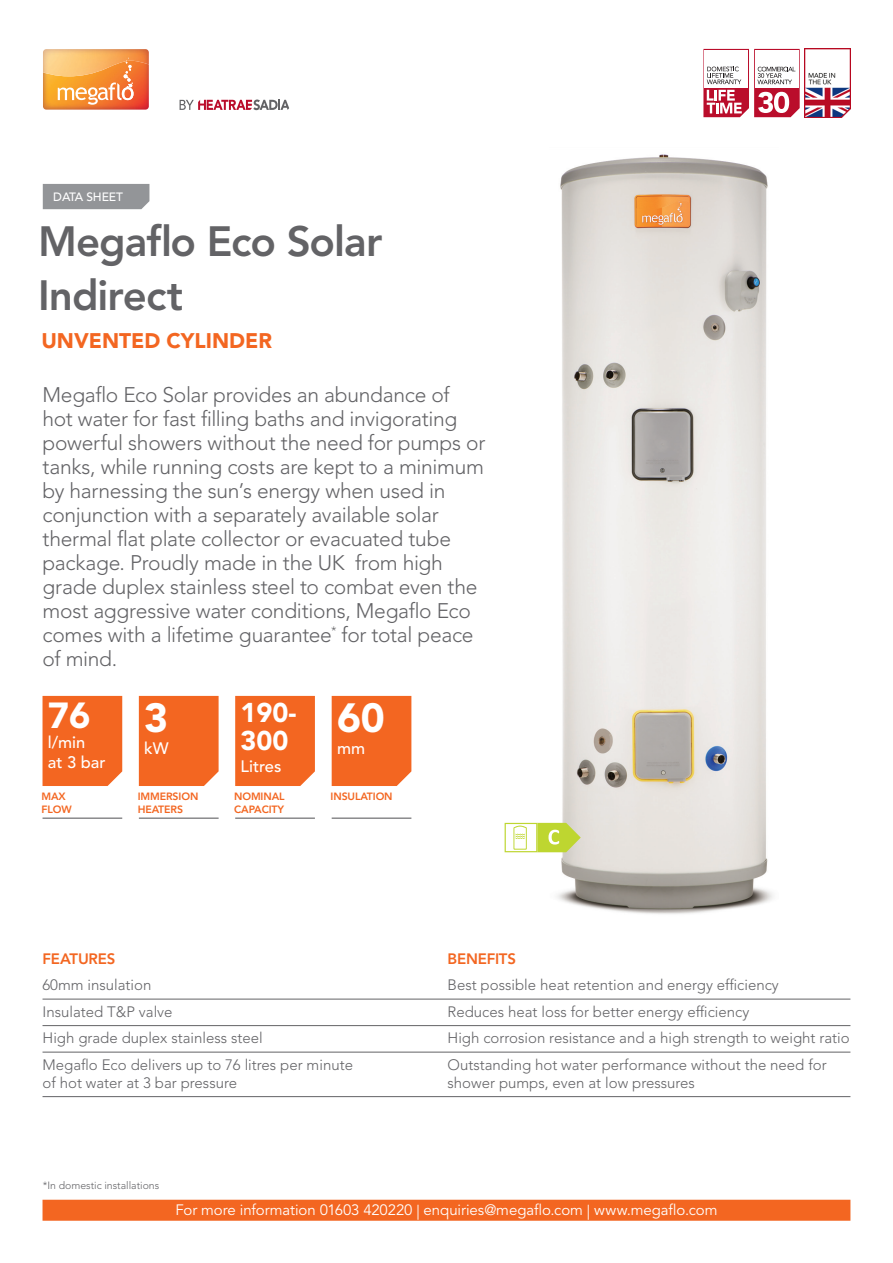
<style>
.page{position:relative;width:893px;height:1263px;background:#fff}
.page>*{position:absolute;margin:0;border:0;box-sizing:border-box;transform-origin:0 0}
.t1{font:800 42px/54px "Avenir LT Std";letter-spacing:-.025em;color:#636366}
.t2{font:900 40.5px "Avenir LT Std";color:#fff}
.t3{font:900 36px "Avenir LT Std";color:#fff}
.t4{font:900 27px/28.5px "Avenir LT Std";color:#fff}
.t5{font:300 21px/24px "Avenir LT Std";letter-spacing:-.015em;color:#636366}
.t6{font:900 21px "Avenir LT Std";color:#f36621}
.t7{font:500 16.5px/19.8px "Avenir LT Std";color:#fff}
.t8{font:300 15px "Avenir LT Std";color:#636366}
.t9{font:15px "Avenir LT Std";letter-spacing:-.005em;color:#fff}
.t10{font:800 15px "Avenir LT Std";letter-spacing:-.015em;color:#f36621}
.t11{font:500 12px "Avenir LT Std";letter-spacing:-.01em;color:#fff}
.t12{font:800 10.5px/12.6px "Avenir LT Std";letter-spacing:-.01em;color:#f36621}
.t13{font:300 10.5px "Avenir LT Std";color:#636366}
</style>
<div class="page">
<img style="left:550px;top:154px;width:223px;height:760px">
<svg style="left:180px;top:100px;width:109px;height:10px"></svg>
<img style="left:43px;top:76px;width:106px;height:34px">
<img style="left:43px;top:49px;width:106px;height:27px">
<svg style="left:58px;top:58px;width:76px;height:47px;background:#f7a85e"></svg>
<img style="left:805px;top:49px;width:45px;height:68px">
<svg style="left:703px;top:49px;width:97px;height:68px"></svg>
<div style="left:43px;top:1200px;width:807px;height:21px;background:#f36621"></div>
<div style="left:43px;top:184px;width:106px;height:25px;background:#939598"></div>
<hr style="left:43px;top:999px;width:807px;height:1px;background:#636366">
<hr style="left:43px;top:1025px;width:807px;height:1px;background:#636366">
<hr style="left:43px;top:1052px;width:807px;height:1px;background:#636366">
<hr style="left:43px;top:1096px;width:807px;height:1px;background:#636366">
<svg style="left:505px;top:823px;width:76px;height:29px"></svg>
<div style="left:43px;top:696px;width:79px;height:90px;background:#f36621"></div>
<div style="left:139px;top:696px;width:80px;height:90px;background:#f36621"></div>
<div style="left:235px;top:696px;width:80px;height:90px;background:#f36621"></div>
<div style="left:332px;top:696px;width:79px;height:90px;background:#f36621"></div>
<hr style="left:43px;top:817px;width:79px;height:2px;background:#636366">
<hr style="left:139px;top:817px;width:80px;height:2px;background:#636366">
<hr style="left:235px;top:817px;width:80px;height:2px;background:#636366">
<hr style="left:332px;top:817px;width:79px;height:2px;background:#636366">
<p class="t11" style="left:53px;top:190px;width:71px">DATA SHEET</p>
<h1 class="t1" style="left:38px;top:214px;width:346px">Megaflo Eco Solar<br>Indirect</h1>
<p class="t6" style="left:41px;top:328px;width:232px">UNVENTED CYLINDER</p>
<p class="t5" style="left:43px;top:383px;width:444px">Megaflo Eco Solar provides an abundance of<br>hot water for fast filling baths and invigorating powerful showers without the need for pumps or tanks, while running costs are kept to a minimum by harnessing the sun’s energy when used in conjunction with a separately available solar thermal flat plate collector or evacuated tube package. Proudly made in the UK from high grade duplex stainless steel to combat even the most aggressive water conditions, Megaflo Eco comes with a lifetime guarantee<sup>*</sup> for total peace of mind.</p>
<h3 class="t3" style="left:48px;top:694px;width:44px">76</h3>
<p class="t7" style="left:48px;top:733px;width:59px">l/min<br>at 3 bar</p>
<p class="t12" style="left:41px;top:790px;width:32px">MAX<br>FLOW</p>
<h2 class="t2" style="left:144px;top:693px;width:25px">3</h2>
<p class="t7" style="left:144px;top:739px;width:26px">kW</p>
<p class="t12" style="left:138px;top:790px;width:62px">IMMERSION<br>HEATERS</p>
<p class="t4" style="left:240px;top:698px;width:57px">190-<br>300</p>
<p class="t7" style="left:240px;top:757px;width:42px">Litres</p>
<p class="t12" style="left:234px;top:790px;width:52px">NOMINAL<br>CAPACITY</p>
<h2 class="t2" style="left:337px;top:693px;width:49px">60</h2>
<p class="t7" style="left:337px;top:739px;width:30px">mm</p>
<p class="t12" style="left:331px;top:790px;width:64px">INSULATION</p>
<p class="t10" style="left:43px;top:950px;width:75px">FEATURES</p>
<p class="t10" style="left:448px;top:950px;width:70px">BENEFITS</p>
<p class="t8" style="left:43px;top:976px;width:110px">60mm insulation</p>
<p class="t8" style="left:448px;top:976px;width:333px">Best possible heat retention and energy efficiency</p>
<p class="t8" style="left:43px;top:1003px;width:132px">Insulated T&amp;P valve</p>
<p class="t8" style="left:448px;top:1003px;width:303px">Reduces heat loss for better energy efficiency</p>
<p class="t8" style="left:43px;top:1029px;width:222px">High grade duplex stainless steel</p>
<p class="t8" style="left:448px;top:1029px;width:404px">High corrosion resistance and a high strength to weight ratio</p>
<p class="t8" style="left:43px;top:1056px;width:312px">Megaflo Eco delivers up to 76 litres per minute</p>
<p class="t8" style="left:448px;top:1056px;width:381px">Outstanding hot water performance without the need for</p>
<p class="t8" style="left:43px;top:1074px;width:196px">of hot water at 3 bar pressure</p>
<p class="t8" style="left:448px;top:1074px;width:249px">shower pumps, even at low pressures</p>
<p class="t13" style="left:43px;top:1179px;width:118px">*In domestic installations</p>
<p class="t9" style="left:175px;top:1201px;width:544px">For more information 01603 420220 | enquiries@megaflo.com | www.megaflo.com</p>
</div>
